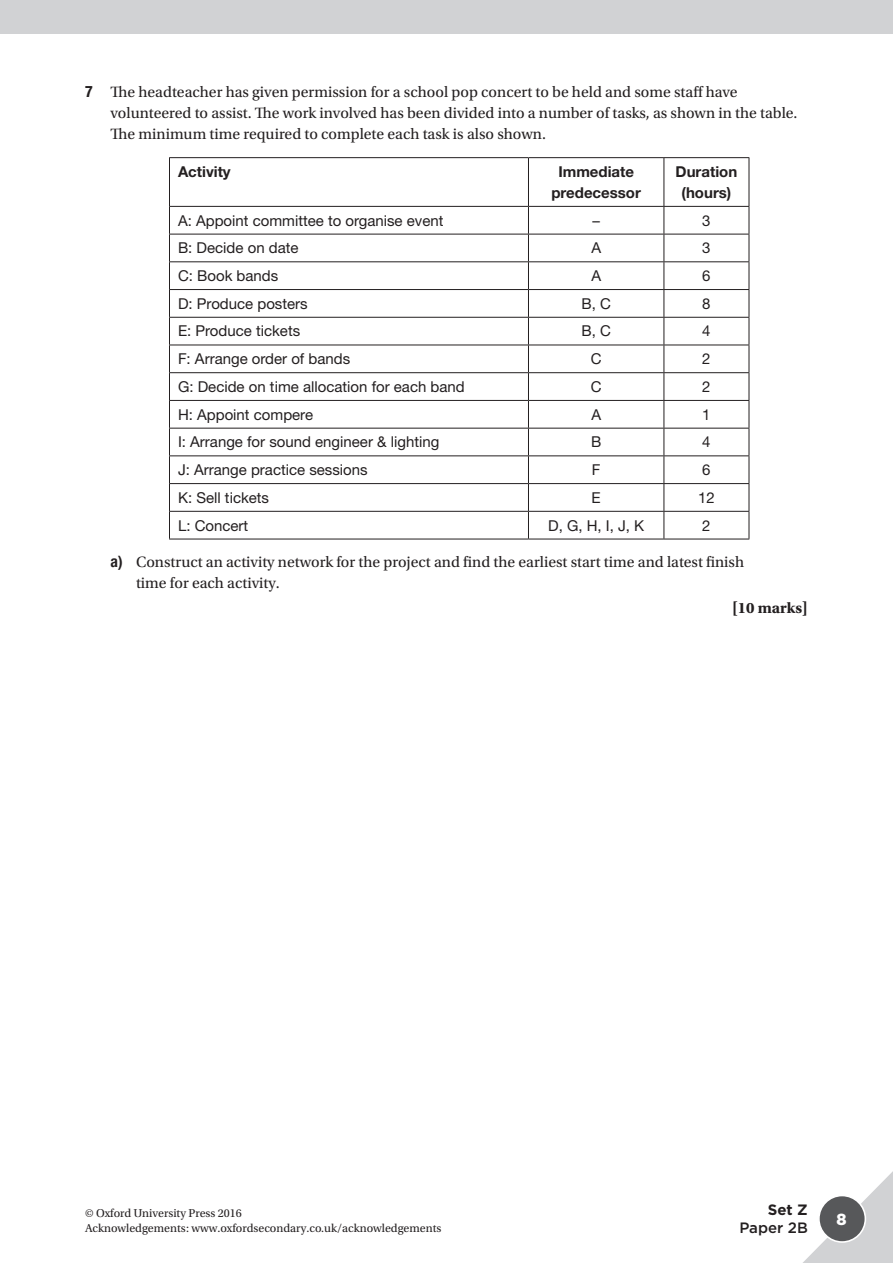
<style>
.page{position:relative;width:893px;height:1263px;background:#fff}
.page>*{position:absolute;margin:0;border:0;box-sizing:border-box;transform-origin:0 0}
.t1{font:900 16.05px "Gotham";color:#fff}
.t2{font:15.75px/21px "Utopia Std";color:#231f20}
.t3{font:700 15.75px "Utopia Std";letter-spacing:-.005em;color:#231f20}
.t4{font:15px "Helvetica Neue LT Std";color:#231f20}
.t5{font:700 15px/21px "Helvetica Neue LT Std";color:#231f20;text-align:center}
.t6{font:500 15px "Gotham";color:#231f20}
.t7{font:700 15px "Gotham";color:#231f20}
.t8{font:12px/15px "Utopia Std";color:#231f20}
.s1{font-family:"Helvetica Neue LT Std";font-weight:700;font-stretch:condensed}
</style>
<div class="page">
<div style="left:0;top:0;width:893px;height:34px;background:#d1d2d4"></div>
<svg style="left:803px;top:1171px;width:90px;height:92px"></svg>
<div style="left:819px;top:1195px;width:46px;height:47px;background:#57585a;border-radius:50%"></div>
<div style="left:818px;top:1195px;width:48px;height:48px;border:2px solid #fff;border-radius:50%"></div>
<hr style="left:664px;top:158px;width:1px;height:48px;background:#231f20">
<hr style="left:169px;top:234px;width:359px;height:1px;background:#231f20">
<hr style="left:528px;top:234px;width:136px;height:1px;background:#231f20">
<hr style="left:664px;top:234px;width:85px;height:1px;background:#231f20">
<hr style="left:169px;top:261px;width:359px;height:1px;background:#231f20">
<hr style="left:528px;top:261px;width:136px;height:1px;background:#231f20">
<hr style="left:664px;top:261px;width:85px;height:1px;background:#231f20">
<hr style="left:169px;top:289px;width:359px;height:1px;background:#231f20">
<hr style="left:528px;top:289px;width:136px;height:1px;background:#231f20">
<hr style="left:664px;top:289px;width:85px;height:1px;background:#231f20">
<hr style="left:169px;top:317px;width:359px;height:1px;background:#231f20">
<hr style="left:528px;top:317px;width:136px;height:1px;background:#231f20">
<hr style="left:664px;top:317px;width:85px;height:1px;background:#231f20">
<hr style="left:169px;top:345px;width:359px;height:1px;background:#231f20">
<hr style="left:528px;top:345px;width:136px;height:1px;background:#231f20">
<hr style="left:664px;top:345px;width:85px;height:1px;background:#231f20">
<hr style="left:169px;top:372px;width:359px;height:1px;background:#231f20">
<hr style="left:528px;top:372px;width:136px;height:1px;background:#231f20">
<hr style="left:664px;top:372px;width:85px;height:1px;background:#231f20">
<hr style="left:169px;top:400px;width:359px;height:1px;background:#231f20">
<hr style="left:528px;top:400px;width:136px;height:1px;background:#231f20">
<hr style="left:664px;top:400px;width:85px;height:1px;background:#231f20">
<hr style="left:169px;top:428px;width:359px;height:1px;background:#231f20">
<hr style="left:528px;top:428px;width:136px;height:1px;background:#231f20">
<hr style="left:664px;top:428px;width:85px;height:1px;background:#231f20">
<hr style="left:169px;top:455px;width:359px;height:1px;background:#231f20">
<hr style="left:528px;top:455px;width:136px;height:1px;background:#231f20">
<hr style="left:664px;top:455px;width:85px;height:1px;background:#231f20">
<hr style="left:169px;top:483px;width:359px;height:1px;background:#231f20">
<hr style="left:528px;top:483px;width:136px;height:1px;background:#231f20">
<hr style="left:664px;top:483px;width:85px;height:1px;background:#231f20">
<hr style="left:169px;top:511px;width:359px;height:1px;background:#231f20">
<hr style="left:528px;top:511px;width:136px;height:1px;background:#231f20">
<hr style="left:664px;top:511px;width:85px;height:1px;background:#231f20">
<svg style="left:664px;top:207px;width:1px;height:332px"></svg>
<svg style="left:169px;top:207px;width:1px;height:332px"></svg>
<hr style="left:169px;top:539px;width:359px;height:1px;background:#231f20">
<svg style="left:528px;top:207px;width:1px;height:332px"></svg>
<svg style="left:749px;top:207px;width:1px;height:332px"></svg>
<hr style="left:528px;top:539px;width:136px;height:1px;background:#231f20">
<hr style="left:664px;top:539px;width:85px;height:1px;background:#231f20">
<hr style="left:528px;top:157px;width:136px;height:1px;background:#231f20">
<hr style="left:664px;top:157px;width:85px;height:1px;background:#231f20">
<hr style="left:749px;top:158px;width:1px;height:48px;background:#231f20">
<hr style="left:528px;top:206px;width:136px;height:1px;background:#231f20">
<hr style="left:664px;top:206px;width:85px;height:1px;background:#231f20">
<hr style="left:169px;top:157px;width:359px;height:1px;background:#231f20">
<hr style="left:169px;top:158px;width:1px;height:48px;background:#231f20">
<hr style="left:528px;top:158px;width:1px;height:48px;background:#231f20">
<hr style="left:169px;top:206px;width:359px;height:1px;background:#231f20">
<p class="t2" style="left:111px;top:81px;width:688px;text-indent:-26px"><span class="s1">7</span> The headteacher has given permission for a school pop concert to be held and some staff have volunteered to assist. The work involved has been divided into a number of tasks, as shown in the table.<br>The minimum time required to complete each task is also shown.</p>
<p class="t5" style="left:178px;top:161px;width:54px">Activity</p>
<p class="t5" style="left:551px;top:161px;width:91px">Immediate predecessor</p>
<p class="t5" style="left:676px;top:161px;width:63px">Duration (hours)</p>
<p class="t4" style="left:178px;top:211px;width:267px">A: Appoint committee to organise event</p>
<p class="t4" style="left:592px;top:211px;width:9px">–</p>
<p class="t4" style="left:702px;top:211px;width:10px">3</p>
<p class="t4" style="left:178px;top:239px;width:122px">B: Decide on date</p>
<p class="t4" style="left:591px;top:239px;width:11px">A</p>
<p class="t4" style="left:702px;top:239px;width:10px">3</p>
<p class="t4" style="left:178px;top:267px;width:102px">C: Book bands</p>
<p class="t4" style="left:591px;top:267px;width:11px">A</p>
<p class="t4" style="left:702px;top:267px;width:10px">6</p>
<p class="t4" style="left:178px;top:294px;width:131px">D: Produce posters</p>
<p class="t4" style="left:581px;top:294px;width:31px">B, C</p>
<p class="t4" style="left:702px;top:294px;width:10px">8</p>
<p class="t4" style="left:178px;top:322px;width:124px">E: Produce tickets</p>
<p class="t4" style="left:581px;top:322px;width:31px">B, C</p>
<p class="t4" style="left:702px;top:322px;width:10px">4</p>
<p class="t4" style="left:178px;top:350px;width:174px">F: Arrange order of bands</p>
<p class="t4" style="left:591px;top:350px;width:12px">C</p>
<p class="t4" style="left:702px;top:350px;width:10px">2</p>
<p class="t4" style="left:178px;top:378px;width:288px">G: Decide on time allocation for each band</p>
<p class="t4" style="left:591px;top:378px;width:12px">C</p>
<p class="t4" style="left:702px;top:378px;width:10px">2</p>
<p class="t4" style="left:178px;top:405px;width:137px">H: Appoint compere</p>
<p class="t4" style="left:591px;top:405px;width:11px">A</p>
<p class="t4" style="left:702px;top:405px;width:10px">1</p>
<p class="t4" style="left:178px;top:433px;width:263px">I: Arrange for sound engineer &amp; lighting</p>
<p class="t4" style="left:591px;top:433px;width:12px">B</p>
<p class="t4" style="left:702px;top:433px;width:10px">4</p>
<p class="t4" style="left:178px;top:461px;width:191px">J: Arrange practice sessions</p>
<p class="t4" style="left:592px;top:461px;width:10px">F</p>
<p class="t4" style="left:702px;top:461px;width:10px">6</p>
<p class="t4" style="left:178px;top:488px;width:93px">K: Sell tickets</p>
<p class="t4" style="left:592px;top:488px;width:11px">E</p>
<p class="t4" style="left:698px;top:488px;width:18px">12</p>
<p class="t4" style="left:178px;top:516px;width:72px">L: Concert</p>
<p class="t4" style="left:548px;top:516px;width:98px">D, G, H, I, J, K</p>
<p class="t4" style="left:702px;top:516px;width:10px">2</p>
<p class="t2" style="left:136px;top:552px;width:610px;text-indent:-26px"><span class="s1">a)</span> Construct an activity network for the project and find the earliest start time and latest finish time for each activity.</p>
<p class="t3" style="left:732px;top:599px;width:77px">[10 marks]</p>
<p class="t7" style="left:768px;top:1199px;width:42px">Set Z</p>
<p class="t6" style="left:739px;top:1219px;width:70px">Paper 2B</p>
<p class="t8" style="left:85px;top:1206px;width:358px">© Oxford University Press 2016<br>Acknowledgements: www.oxfordsecondary.co.uk/acknowledgements</p>
<p class="t1" style="left:836px;top:1210px;width:12px">8</p>
</div>
